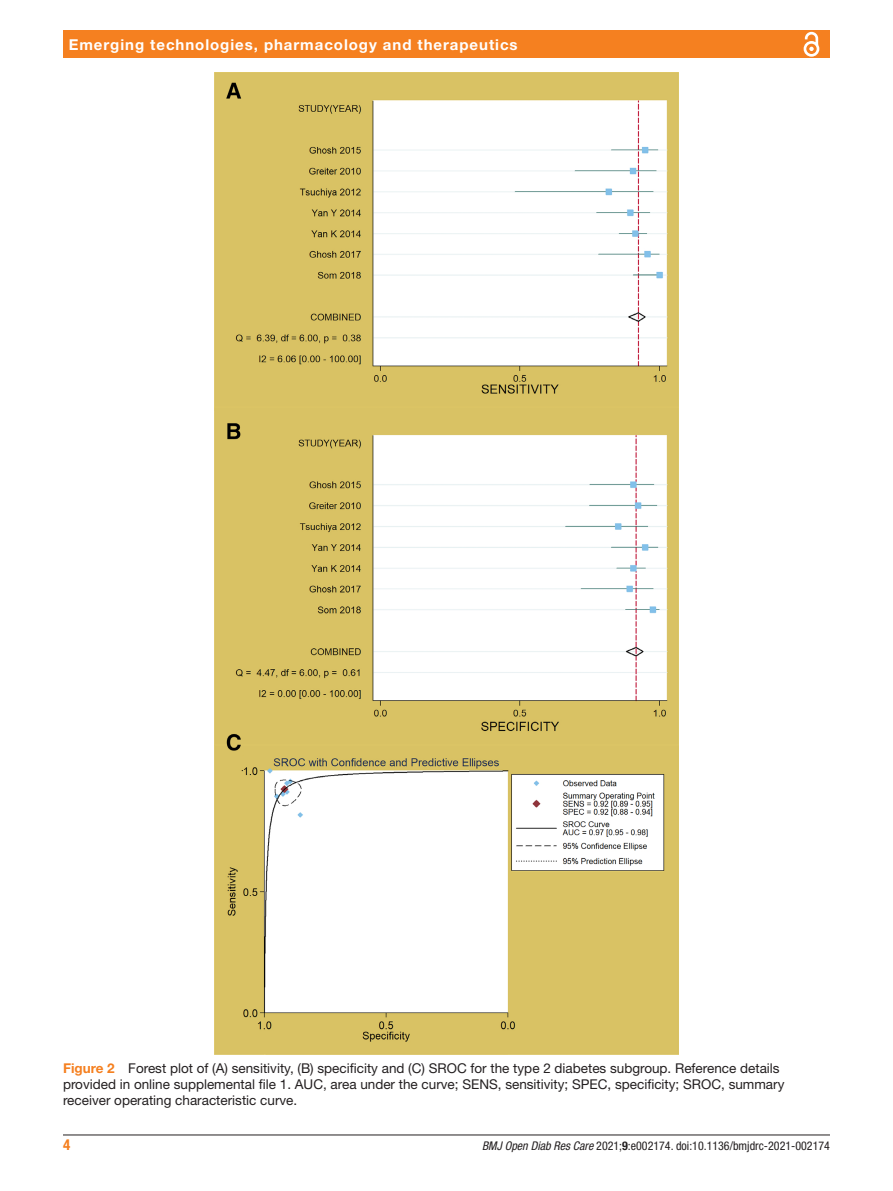
<style>
.page{position:relative;width:893px;height:1191px;background:#fff}
.page>*{position:absolute;margin:0;border:0;box-sizing:border-box;transform-origin:0 0}
.t1{font:700 15px "Helvetica Neue LT Std";letter-spacing:.065em;color:#fff}
.t2{font:700 condensed 15px "Helvetica Neue LT Std";color:#f58020}
.t3{font:13.5px/16.2px "Helvetica Neue LT Std";color:#231f20}
.t4{font:condensed 12px "Helvetica Neue LT Std";color:#231f20}
.s1{font-weight:700;color:#f58020}
.s2{font-style:italic}
.s3{font-weight:700}
</style>
<div class="page">
<hr style="left:63px;top:1134px;width:767px;height:1px;background:#231f20">
<div style="left:63px;top:31px;width:767px;height:27px;background:#f58020"></div>
<svg style="left:803px;top:31px;width:17px;height:26px"></svg>
<img style="left:214px;top:73px;width:465px;height:982px">
<p class="t1" style="left:69px;top:35px;width:450px">Emerging technologies, pharmacology and therapeutics</p>
<p class="t3" style="left:63px;top:1059px;width:723px"><span class="s1">Figure 2</span> Forest plot of (A) sensitivity, (B) specificity and (C) SROC for the type 2 diabetes subgroup. Reference details provided in online supplemental file 1. AUC, area under the curve; SENS, sensitivity; SPEC, specificity; SROC, summary receiver operating characteristic curve.</p>
<p class="t2" style="left:63px;top:1135px;width:9px">4</p>
<p class="t4" style="left:482px;top:1138px;width:349px"><span class="s2">BMJ Open Diab Res Care</span> 2021;<span class="s3">9</span>:e002174. doi:10.1136/bmjdrc-2021-002174</p>
</div>
